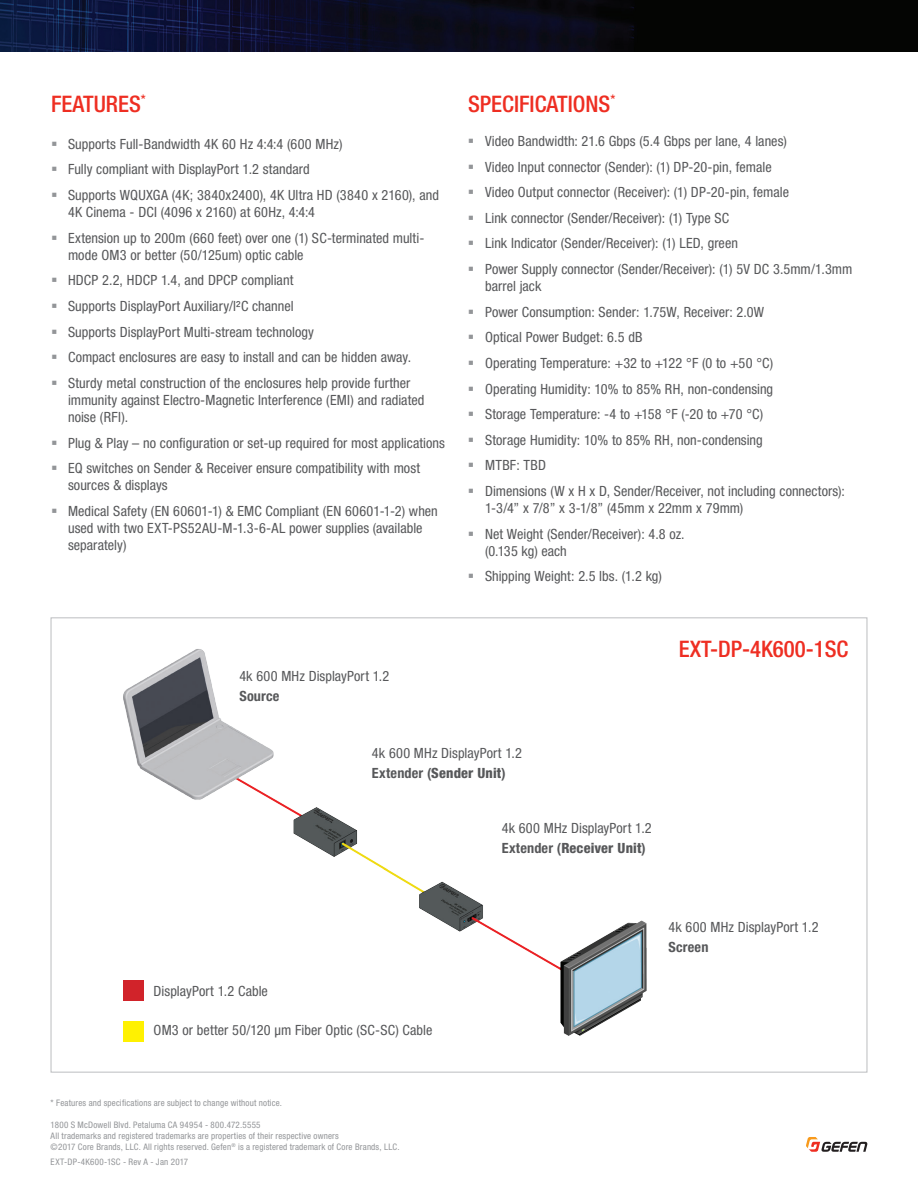
<style>
.page{position:relative;width:918px;height:1188px;background:#fff}
.page>*{position:absolute;margin:0;border:0;box-sizing:border-box;transform-origin:0 0}
.t1{font:500 condensed 22.8px "Helvetica Neue LT Std";color:#ee2e22}
.t2{font:condensed 14.1px/17.1px "Helvetica Neue LT Std";letter-spacing:.005em;color:#57585a}
.t3{font:700 condensed 14.1px "Helvetica Neue LT Std";letter-spacing:.01em;color:#57585a}
.t4{font:condensed 9px/10.8px "Helvetica Neue LT Std";letter-spacing:.02em;color:#939598}
.s1{color:#939598}
.s2{font-weight:700}
.s3{font-weight:800}
</style>
<div class="page">
<img style="left:0;top:0;width:918px;height:51px">
<svg style="left:806px;top:1137px;width:62px;height:15px"></svg>
<img style="left:124px;top:649px;width:523px;height:387px">
<div style="left:123px;top:980px;width:21px;height:21px;background:#d1232a"></div>
<div style="left:123px;top:1021px;width:21px;height:21px;background:#fff101"></div>
<h1 class="t1" style="left:51px;top:90px;width:96px">FEATURES<sup>*</sup></h1>
<p class="t2" style="left:51px;top:135px;width:293px"><span class="s1">▪</span> Supports Full-Bandwidth 4K 60 Hz 4:4:4 (600 MHz)</p>
<p class="t2" style="left:51px;top:161px;width:260px"><span class="s1">▪</span> Fully compliant with DisplayPort 1.2 standard</p>
<p class="t2" style="left:68px;top:186px;width:373px;text-indent:-17px"><span class="s1">▪</span> Supports WQUXGA (4K; 3840x2400), 4K Ultra HD (3840 x 2160), and<br>4K Cinema - DCI (4096 x 2160) at 60Hz, 4:4:4</p>
<p class="t2" style="left:68px;top:229px;width:358px;text-indent:-17px"><span class="s1">▪</span> Extension up to 200m (660 feet) over one (1) SC-terminated multi&shy;mode OM3 or better (50/125um) optic cable</p>
<p class="t2" style="left:51px;top:272px;width:244px"><span class="s1">▪</span> HDCP 2.2, HDCP 1.4, and DPCP compliant</p>
<p class="t2" style="left:51px;top:297px;width:244px"><span class="s1">▪</span> Supports DisplayPort Auxiliary/l²C channel</p>
<p class="t2" style="left:51px;top:323px;width:264px"><span class="s1">▪</span> Supports DisplayPort Multi-stream technology</p>
<p class="t2" style="left:51px;top:349px;width:362px"><span class="s1">▪</span> Compact enclosures are easy to install and can be hidden away.</p>
<p class="t2" style="left:68px;top:374px;width:358px;text-indent:-17px"><span class="s1">▪</span> Sturdy metal construction of the enclosures help provide further immunity against Electro-Magnetic Interference (EMI) and radiated noise (RFI).</p>
<p class="t2" style="left:51px;top:434px;width:395px"><span class="s1">▪</span> Plug &amp; Play – no configuration or set-up required for most applications</p>
<p class="t2" style="left:68px;top:460px;width:354px;text-indent:-17px"><span class="s1">▪</span> EQ switches on Sender &amp; Receiver ensure compatibility with most sources &amp; displays</p>
<p class="t2" style="left:68px;top:502px;width:371px;text-indent:-17px"><span class="s1">▪</span> Medical Safety (EN 60601-1) &amp; EMC Compliant (EN 60601-1-2) when used with two EXT-PS52AU-M-1.3-6-AL power supplies (available separately)</p>
<p class="t2" style="left:239px;top:667px;width:152px">4k 600 MHz DisplayPort 1.2</p>
<p class="t3" style="left:239px;top:687px;width:42px">Source</p>
<h1 class="t1" style="left:468px;top:90px;width:149px">SPECIFICATIONS<sup>*</sup></h1>
<p class="t2" style="left:468px;top:132px;width:320px"><span class="s1">▪</span> Video Bandwidth: 21.6 Gbps (5.4 Gbps per lane, 4 lanes)</p>
<p class="t2" style="left:468px;top:158px;width:305px"><span class="s1">▪</span> Video Input connector (Sender): (1) DP-20-pin, female</p>
<p class="t2" style="left:468px;top:184px;width:323px"><span class="s1">▪</span> Video Output connector (Receiver): (1) DP-20-pin, female</p>
<p class="t2" style="left:468px;top:209px;width:263px"><span class="s1">▪</span> Link connector (Sender/Receiver): (1) Type SC</p>
<p class="t2" style="left:468px;top:235px;width:271px"><span class="s1">▪</span> Link Indicator (Sender/Receiver): (1) LED, green</p>
<p class="t2" style="left:485px;top:260px;width:369px;text-indent:-17px"><span class="s1">▪</span> Power Supply connector (Sender/Receiver): (1) 5V DC 3.5mm/1.3mm barrel jack</p>
<p class="t2" style="left:468px;top:303px;width:298px"><span class="s1">▪</span> Power Consumption: Sender: 1.75W, Receiver: 2.0W</p>
<p class="t2" style="left:468px;top:329px;width:176px"><span class="s1">▪</span> Optical Power Budget: 6.5 dB</p>
<p class="t2" style="left:468px;top:354px;width:307px"><span class="s1">▪</span> Operating Temperature: +32 to +122 °F (0 to +50 °C)</p>
<p class="t2" style="left:468px;top:380px;width:307px"><span class="s1">▪</span> Operating Humidity: 10% to 85% RH, non-condensing</p>
<p class="t2" style="left:468px;top:406px;width:297px"><span class="s1">▪</span> Storage Temperature: -4 to +158 °F (-20 to +70 °C)</p>
<p class="t2" style="left:468px;top:431px;width:296px"><span class="s1">▪</span> Storage Humidity: 10% to 85% RH, non-condensing</p>
<p class="t2" style="left:468px;top:457px;width:80px"><span class="s1">▪</span> MTBF: TBD</p>
<p class="t2" style="left:485px;top:482px;width:361px;text-indent:-17px"><span class="s1">▪</span> Dimensions (W x H x D, Sender/Receiver, not including connectors):<br>1-3/4” x 7/8” x 3-1/8” (45mm x 22mm x 79mm)</p>
<p class="t2" style="left:485px;top:525px;width:201px;text-indent:-17px"><span class="s1">▪</span> Net Weight (Sender/Receiver): 4.8 oz. (0.135 kg) each</p>
<p class="t2" style="left:468px;top:568px;width:195px"><span class="s1">▪</span> Shipping Weight: 2.5 lbs. (1.2 kg)</p>
<h1 class="t1" style="left:679px;top:636px;width:171px">EXT-DP-4K600-1SC</h1>
<p class="t2" style="left:372px;top:743px;width:152px;line-height:20px">4k 600 MHz DisplayPort 1.2<br><span class="s2">Extender (</span><span class="s3">Sender Unit</span><span class="s2">)</span></p>
<p class="t2" style="left:154px;top:982px;width:116px">DisplayPort 1.2 Cable</p>
<p class="t2" style="left:154px;top:1022px;width:280px">OM3 or better 50/120 µm Fiber Optic (SC-SC) Cable</p>
<p class="t4" style="left:51px;top:1098px;width:233px">* Features and specifications are subject to change without notice.</p>
<p class="t4" style="left:51px;top:1119px;width:351px">1800 S McDowell Blvd. Petaluma CA 94954 - 800.472.5555<br>All trademarks and registered trademarks are properties of their respective owners<br>©2017 Core Brands, LLC. All rights reserved. Gefen<sup>®</sup> is a registered trademark of Core Brands, LLC.</p>
<p class="t4" style="left:51px;top:1157px;width:139px">EXT-DP-4K600-1SC - Rev A - Jan 2017</p>
<p class="t2" style="left:502px;top:818px;width:152px;line-height:20px">4k 600 MHz DisplayPort 1.2<br><span class="s2">Extender (</span><span class="s3">Receiver Unit</span><span class="s2">)</span></p>
<p class="t2" style="left:669px;top:918px;width:152px">4k 600 MHz DisplayPort 1.2</p>
<p class="t3" style="left:669px;top:938px;width:41px">Screen</p>
</div>
